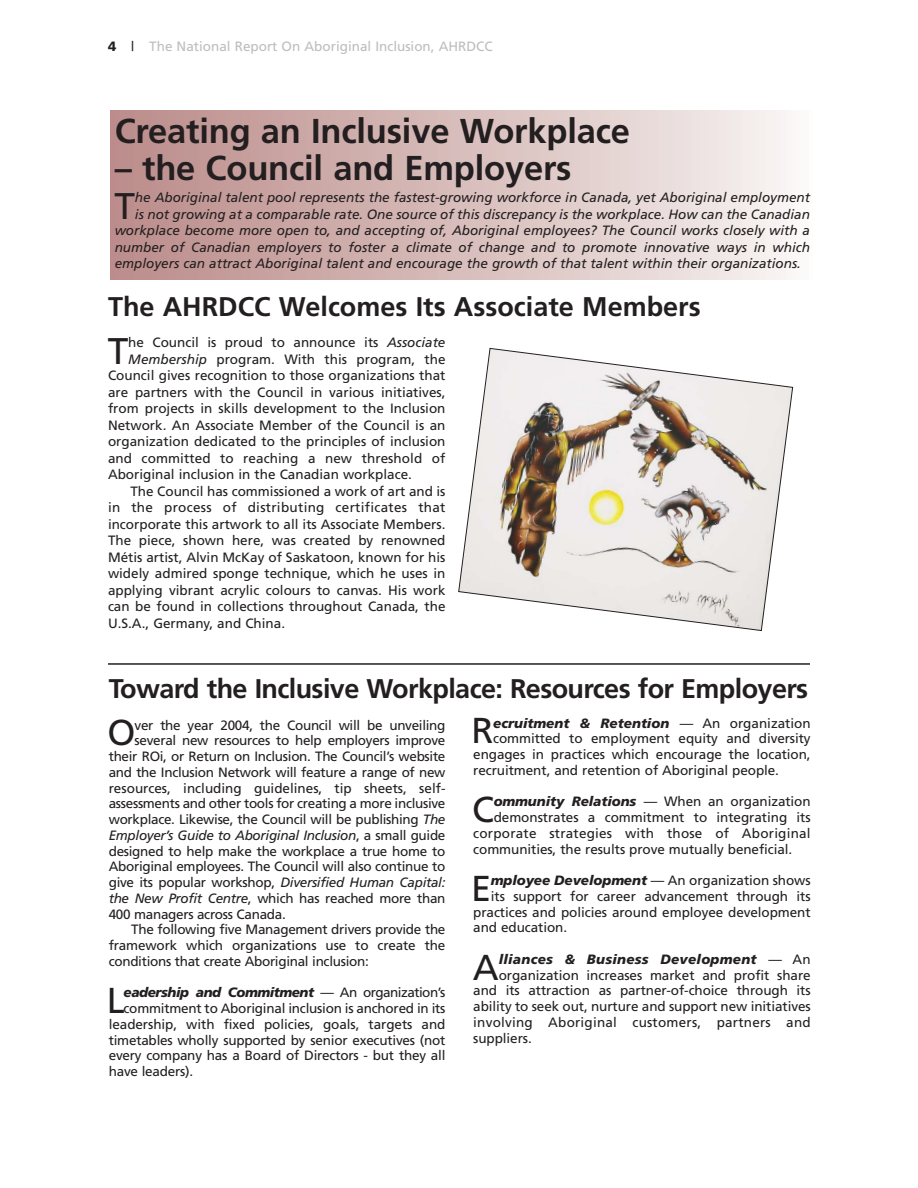
<style>
.page{position:relative;width:918px;height:1188px;background:#fff}
.page>*{position:absolute;margin:0;border:0;box-sizing:border-box;transform-origin:0 0}
.t1{font:37.2px "Frutiger";color:#231f20}
.t2{font:36px "Frutiger";color:#231f20}
.t3{font:700 34.5px "Frutiger";letter-spacing:-.005em;color:#231f20}
.t4{font:700 27px "Frutiger";letter-spacing:-.02em;color:#231f20}
.t5{font:700 27px "Frutiger";color:#231f20}
.t6{font:13.5px "Frutiger";letter-spacing:-.005em;color:#231f20}
.t7{font:italic 13.5px "Frutiger";color:#231f20}
.t8{font:italic 13.5px "Frutiger";letter-spacing:-.02em;color:#231f20}
.t9{font:13.5px "Frutiger";letter-spacing:.015em;color:#231f20}
.t10{font:13.5px "Frutiger";color:#bbbdc0}
.t11{font:13.5px "Frutiger";letter-spacing:.02em;color:#231f20}
.t12{font:italic 900 13.5px "Frutiger";letter-spacing:-.03em;color:#231f20}
.t13{font:italic 900 13.5px "Frutiger";color:#231f20}
.t14{font:italic 900 13.5px "Frutiger";letter-spacing:.02em;color:#231f20}
.s1{font-weight:900;color:#231f20}
.s2{color:#231f20}
.s3{font-style:italic}
.s4{font-weight:400;font-style:normal}
.s5{font-weight:900;font-style:italic}
.s6{font-style:normal}
</style>
<div class="page">
<div style="left:110px;top:111px;width:702px;height:169px;background:linear-gradient(to right,#b98987,#f8f5f3)"></div>
<hr style="left:108px;top:663px;width:702px;height:2px;background:#231f20">
<svg style="left:458px;top:348px;width:335px;height:283px"></svg>
<p class="t10" style="left:108px;top:40px;width:386px"><span class="s1">4</span> <span class="s2">|</span> The National Report On Aboriginal Inclusion, AHRDCC</p>
<h3 class="t3" style="left:115px;top:117px;width:517px">Creating an Inclusive Workplace</h3>
<h3 class="t3" style="left:115px;top:154px;width:458px">– the Council and Employers</h3>
<h1 class="t1" style="left:114px;top:191px;width:22px">T</h1>
<p class="t7" style="left:135px;top:192px;width:677px">he Aboriginal talent pool represents the fastest-growing workforce in Canada, yet Aboriginal employment</p>
<p class="t7" style="left:135px;top:208px;width:677px">is not growing at a comparable rate. One source of this discrepancy is the workplace. How can the Canadian</p>
<p class="t7" style="left:115px;top:225px;width:697px">workplace become more open to, and accepting of, Aboriginal employees? The Council works closely with a</p>
<p class="t7" style="left:115px;top:241px;width:697px">number of Canadian employers to foster a climate of change and to promote innovative ways in which</p>
<p class="t7" style="left:115px;top:258px;width:688px">employers can attract Aboriginal talent and encourage the growth of that talent within their organizations.</p>
<h3 class="t5" style="left:108px;top:296px;width:594px">The AHRDCC Welcomes Its Associate Members</h3>
<h1 class="t1" style="left:108px;top:336px;width:22px">T</h1>
<p class="t6" style="left:128px;top:337px;width:319px">he Council is proud to announce its <span class="s3">Associate</span></p>
<p class="t6" style="left:128px;top:353px;width:319px"><span class="s3">Membership</span> program. With this program, the</p>
<p class="t6" style="left:108px;top:370px;width:339px">Council gives recognition to those organizations that</p>
<p class="t6" style="left:108px;top:386px;width:339px">are partners with the Council in various initiatives,</p>
<p class="t6" style="left:108px;top:403px;width:339px">from projects in skills development to the Inclusion</p>
<p class="t6" style="left:108px;top:419px;width:339px">Network. An Associate Member of the Council is an</p>
<p class="t6" style="left:108px;top:436px;width:339px">organization dedicated to the principles of inclusion</p>
<p class="t6" style="left:108px;top:452px;width:339px">and committed to reaching a new threshold of</p>
<p class="t6" style="left:108px;top:469px;width:306px">Aboriginal inclusion in the Canadian workplace.</p>
<p class="t6" style="left:130px;top:485px;width:317px">The Council has commissioned a work of art and is</p>
<p class="t11" style="left:108px;top:502px;width:339px">in the process of distributing certificates that</p>
<p class="t6" style="left:108px;top:518px;width:339px">incorporate this artwork to all its Associate Members.</p>
<p class="t6" style="left:108px;top:535px;width:339px">The piece, shown here, was created by renowned</p>
<p class="t6" style="left:108px;top:551px;width:339px">Métis artist, Alvin McKay of Saskatoon, known for his</p>
<p class="t6" style="left:108px;top:568px;width:339px">widely admired sponge technique, which he uses in</p>
<p class="t6" style="left:108px;top:584px;width:339px">applying vibrant acrylic colours to canvas. His work</p>
<p class="t6" style="left:108px;top:601px;width:339px">can be found in collections throughout Canada, the</p>
<p class="t6" style="left:108px;top:617px;width:179px">U.S.A., Germany, and China.</p>
<h3 class="t4" style="left:109px;top:677px;width:701px">Toward the Inclusive Workplace: Resources for Employers</h3>
<h2 class="t2" style="left:471px;top:716px;width:24px">R</h2>
<p class="t13" style="left:493px;top:718px;width:319px">ecruitment &amp; Retention <span class="s4">— An organization</span></p>
<h2 class="t2" style="left:108px;top:718px;width:30px">O</h2>
<p class="t6" style="left:135px;top:719px;width:312px">ver the year 2004, the Council will be unveiling</p>
<p class="t6" style="left:493px;top:733px;width:319px">committed to employment equity and diversity</p>
<p class="t6" style="left:473px;top:749px;width:339px">engages in practices which encourage the location,</p>
<p class="t6" style="left:473px;top:765px;width:307px">recruitment, and retention of Aboriginal people.</p>
<h2 class="t2" style="left:472px;top:795px;width:24px">C</h2>
<p class="t6" style="left:494px;top:796px;width:319px"><span class="s5">ommunity Relations</span> — When an organization</p>
<p class="t6" style="left:135px;top:735px;width:312px">several new resources to help employers improve</p>
<p class="t6" style="left:109px;top:751px;width:338px">their ROi, or Return on Inclusion. The Council’s website</p>
<p class="t6" style="left:109px;top:767px;width:338px">and the Inclusion Network will feature a range of new</p>
<p class="t6" style="left:109px;top:782px;width:338px">resources, including guidelines, tip sheets, self-</p>
<p class="t6" style="left:109px;top:798px;width:338px">assessments and other tools for creating a more inclusive</p>
<p class="t6" style="left:109px;top:814px;width:338px">workplace. Likewise, the Council will be publishing <span class="s3">The</span></p>
<p class="t8" style="left:109px;top:830px;width:338px">Employer’s Guide to Aboriginal Inclusion<span class="s6">, a small guide</span></p>
<p class="t6" style="left:109px;top:845px;width:338px">designed to help make the workplace a true home to</p>
<p class="t6" style="left:109px;top:861px;width:338px">Aboriginal employees. The Council will also continue to</p>
<p class="t8" style="left:109px;top:877px;width:338px"><span class="s6">give its popular workshop,</span> Diversified Human Capital:</p>
<p class="t6" style="left:109px;top:893px;width:338px"><span class="s3">the New Profit Centre</span>, which has reached more than</p>
<p class="t6" style="left:109px;top:908px;width:179px">400 managers across Canada.</p>
<p class="t6" style="left:131px;top:924px;width:316px">The following five Management drivers provide the</p>
<p class="t6" style="left:109px;top:940px;width:338px">framework which organizations use to create the</p>
<p class="t6" style="left:109px;top:956px;width:262px">conditions that create Aboriginal inclusion:</p>
<h2 class="t2" style="left:107px;top:986px;width:20px">L</h2>
<p class="t12" style="left:124px;top:987px;width:323px">eadership and Commitment <span class="s4">— An organization’s</span></p>
<p class="t6" style="left:494px;top:812px;width:319px">demonstrates a commitment to integrating its</p>
<p class="t9" style="left:473px;top:828px;width:339px">corporate strategies with those of Aboriginal</p>
<p class="t6" style="left:473px;top:844px;width:321px">communities, the results prove mutually beneficial.</p>
<h2 class="t2" style="left:471px;top:874px;width:22px">E</h2>
<p class="t6" style="left:491px;top:875px;width:321px"><span class="s5">mployee Development</span> — An organization shows</p>
<p class="t6" style="left:491px;top:891px;width:321px">its support for career advancement through its</p>
<p class="t6" style="left:473px;top:907px;width:339px">practices and policies around employee development</p>
<p class="t6" style="left:473px;top:922px;width:95px">and education.</p>
<h2 class="t2" style="left:473px;top:953px;width:28px">A</h2>
<p class="t14" style="left:499px;top:954px;width:314px">lliances &amp; Business Development <span class="s4">— An</span></p>
<p class="t6" style="left:499px;top:970px;width:313px">organization increases market and profit share</p>
<p class="t6" style="left:473px;top:985px;width:339px">and its attraction as partner-of-choice through its</p>
<p class="t6" style="left:473px;top:1001px;width:339px">ability to seek out, nurture and support new initiatives</p>
<p class="t9" style="left:473px;top:1017px;width:339px">involving Aboriginal customers, partners and</p>
<p class="t6" style="left:473px;top:1033px;width:60px">suppliers.</p>
<p class="t6" style="left:124px;top:1003px;width:323px">commitment to Aboriginal inclusion is anchored in its</p>
<p class="t6" style="left:109px;top:1019px;width:338px">leadership, with fixed policies, goals, targets and</p>
<p class="t6" style="left:109px;top:1034px;width:338px">timetables wholly supported by senior executives (not</p>
<p class="t6" style="left:109px;top:1050px;width:338px">every company has a Board of Directors - but they all</p>
<p class="t6" style="left:109px;top:1066px;width:86px">have leaders).</p>
</div>
